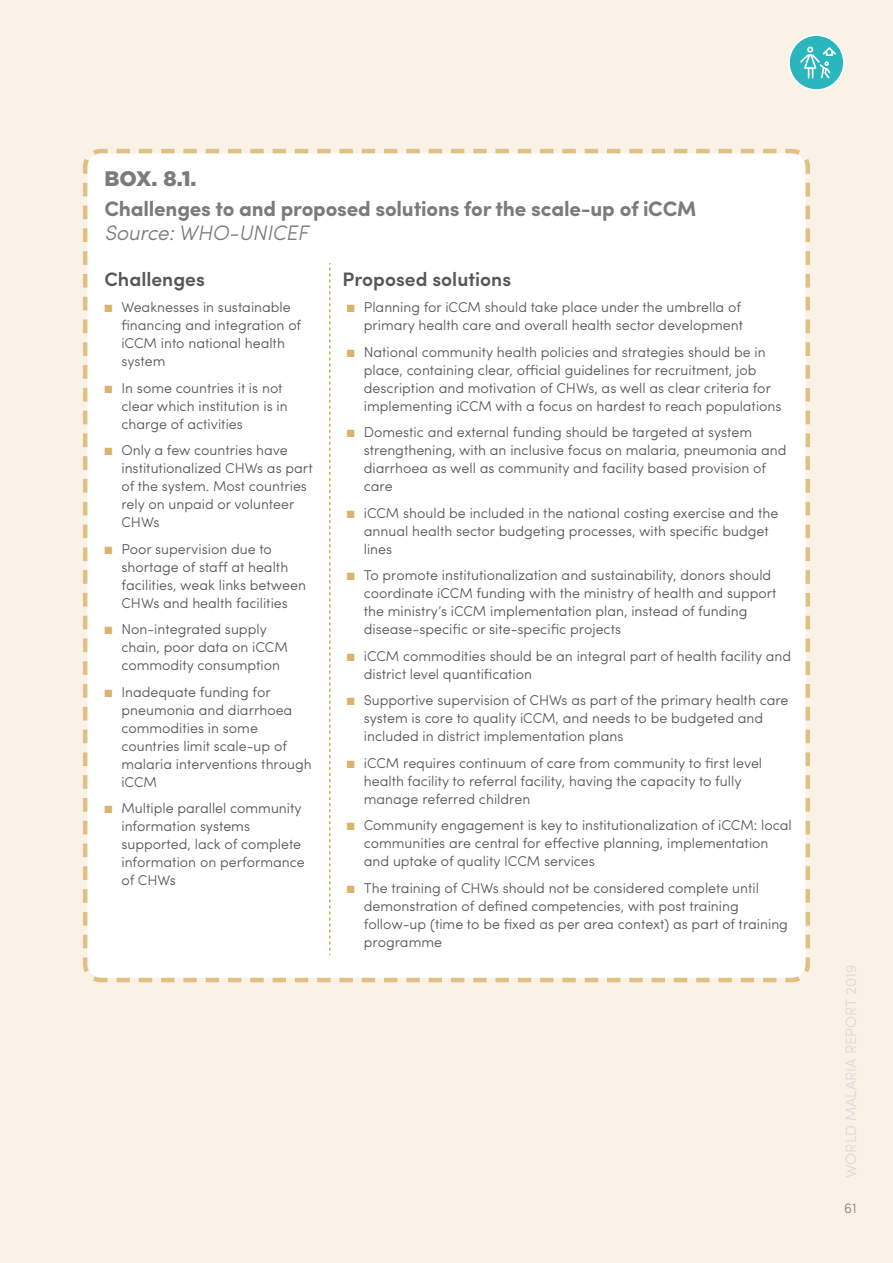
<style>
.page{position:relative;width:893px;height:1263px;background:#faf2e6}
.page>*{position:absolute;margin:0;border:0;box-sizing:border-box;transform-origin:0 0}
.t1{font:700 21px "Sofia Pro";letter-spacing:-.01em;color:#7c7b7b}
.t2{font:italic 300 21px "Sofia Pro";letter-spacing:-.01em;color:#7c7b7b}
.t3{font:900 21px "Gotham";color:#7c7b7b}
.t4{font:600 19.5px "Sofia Pro";color:#575756}
.t5{font:300 15px "Sofia Pro";color:#dadada}
.t6{font:300 14.25px/18px "Sofia Pro";color:#575756}
.t7{font:300 14.25px "Sofia Pro";color:#878787}
.s1{color:#dbb46b}
</style>
<div class="page">
<div style="left:83px;top:148px;width:727px;height:835px;background:#fff"></div>
<div style="left:789px;top:35px;width:55px;height:55px;background:#29b6bc;border-radius:50%"></div>
<div style="left:788px;top:34px;width:57px;height:57px;border:2px solid #fff;border-radius:50%"></div>
<svg style="left:800px;top:46px;width:36px;height:33px"></svg>
<h1 class="t3" style="left:104px;top:166px;width:94px">BOX. 8.1.</h1>
<h1 class="t1" style="left:104px;top:193px;width:593px">Challenges to and proposed solutions for the scale-up of iCCM</h1>
<h1 class="t2" style="left:104px;top:217px;width:205px">Source: WHO-UNICEF</h1>
<h2 class="t4" style="left:104px;top:264px;width:102px">Challenges</h2>
<h2 class="t4" style="left:343px;top:264px;width:170px">Proposed solutions</h2>
<p class="t6" style="left:121px;top:297px;width:181px;text-indent:-17px"><span class="s1">■</span> Weaknesses in sustainable financing and integration of iCCM into national health system</p>
<p class="t6" style="left:121px;top:378px;width:168px;text-indent:-17px"><span class="s1">■</span> In some countries it is not clear which institution is in charge of activities</p>
<p class="t6" style="left:121px;top:440px;width:193px;text-indent:-17px"><span class="s1">■</span> Only a few countries have institutionalized CHWs as part of the system. Most countries rely on unpaid or volunteer<br>CHWs</p>
<p class="t6" style="left:121px;top:539px;width:186px;text-indent:-17px"><span class="s1">■</span> Poor supervision due to shortage of staff at health facilities, weak links between<br>CHWs and health facilities</p>
<p class="t6" style="left:121px;top:619px;width:168px;text-indent:-17px"><span class="s1">■</span> Non-integrated supply chain, poor data on iCCM commodity consumption</p>
<p class="t6" style="left:121px;top:682px;width:192px;text-indent:-17px"><span class="s1">■</span> Inadequate funding for pneumonia and diarrhoea commodities in some countries limit scale-up of malaria interventions through iCCM</p>
<p class="t6" style="left:121px;top:798px;width:185px;text-indent:-17px"><span class="s1">■</span> Multiple parallel community information systems supported, lack of complete information on performance of CHWs</p>
<p class="t6" style="left:347px;top:297px;width:398px;text-align:right"><span class="s1">■</span> Planning for iCCM should take place under the umbrella of primary health care and overall health sector development</p>
<p class="t6" style="left:364px;top:342px;width:419px;text-indent:-17px"><span class="s1">■</span> National community health policies and strategies should be in place, containing clear, official guidelines for recruitment, job description and motivation of CHWs, as well as clear criteria for implementing iCCM with a focus on hardest to reach populations</p>
<p class="t6" style="left:364px;top:422px;width:424px;text-indent:-17px"><span class="s1">■</span> Domestic and external funding should be targeted at system strengthening, with an inclusive focus on malaria, pneumonia and diarrhoea as well as community and facility based provision of care</p>
<p class="t6" style="left:364px;top:503px;width:416px;text-indent:-17px"><span class="s1">■</span> iCCM should be included in the national costing exercise and the annual health sector budgeting processes, with specific budget lines</p>
<p class="t6" style="left:364px;top:565px;width:414px;text-indent:-17px"><span class="s1">■</span> To promote institutionalization and sustainability, donors should coordinate iCCM funding with the ministry of health and support the ministry’s iCCM implementation plan, instead of funding disease-specific or site-specific projects</p>
<p class="t6" style="left:364px;top:646px;width:429px;text-indent:-17px"><span class="s1">■</span> iCCM commodities should be an integral part of health facility and district level quantification</p>
<p class="t6" style="left:364px;top:690px;width:426px;text-indent:-17px"><span class="s1">■</span> Supportive supervision of CHWs as part of the primary health care system is core to quality iCCM, and needs to be budgeted and included in district implementation plans</p>
<p class="t6" style="left:364px;top:753px;width:400px;text-indent:-17px"><span class="s1">■</span> iCCM requires continuum of care from community to first level health facility to referral facility, having the capacity to fully manage referred children</p>
<p class="t6" style="left:364px;top:815px;width:429px;text-indent:-17px"><span class="s1">■</span> Community engagement is key to institutionalization of iCCM: local communities are central for effective planning, implementation and uptake of quality ICCM services</p>
<p class="t6" style="left:364px;top:878px;width:426px;text-indent:-17px"><span class="s1">■</span> The training of CHWs should not be considered complete until demonstration of defined competencies, with post training follow-up (time to be fixed as per area context) as part of training programme</p>
<p class="t5" style="left:840px;top:1178px;width:215px;rotate:-90deg">WORLD MALARIA REPORT 2019</p>
<p class="t7" style="left:844px;top:1197px;width:14px">61</p>
</div>
